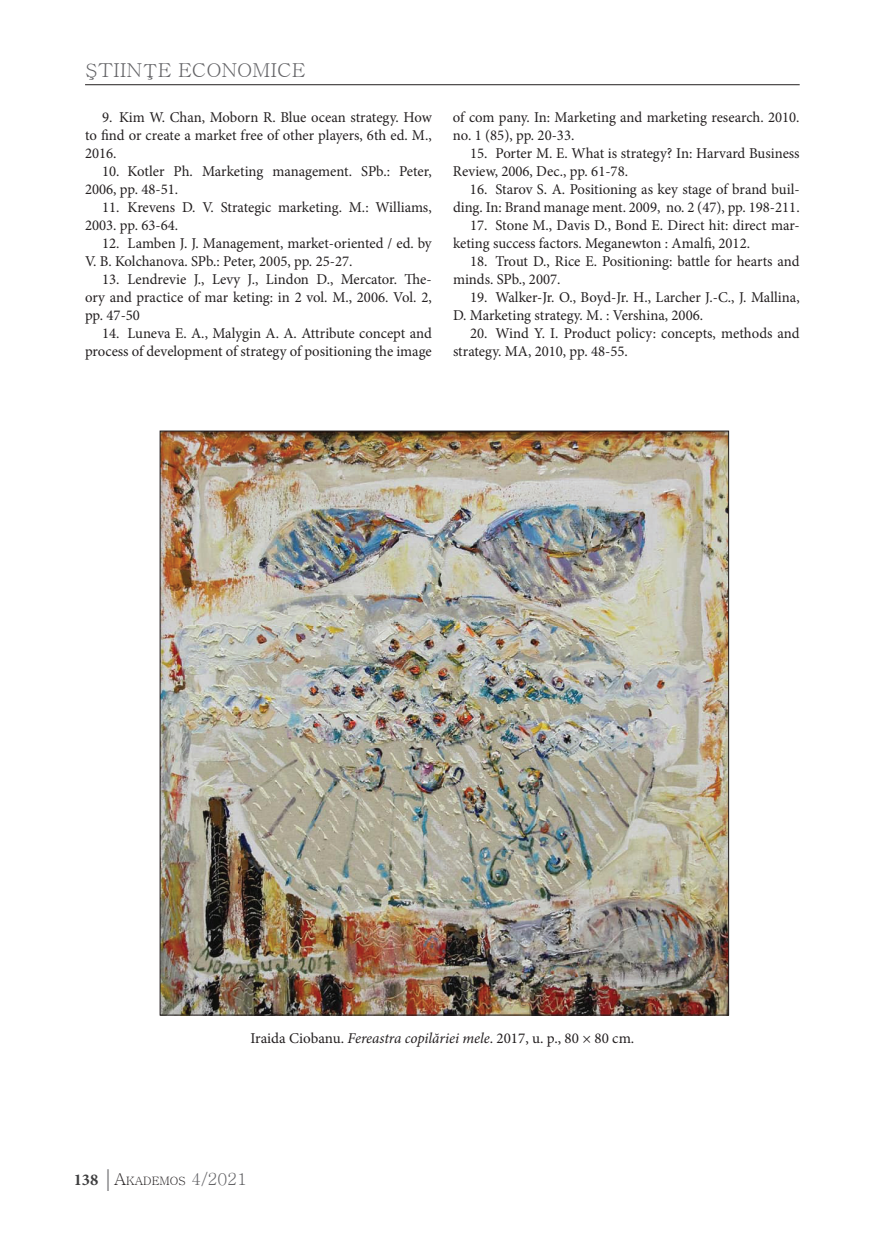
<style>
.page{position:relative;width:872px;height:1234px;background:#fff}
.page>*{position:absolute;margin:0;border:0;box-sizing:border-box;transform-origin:0 0}
.t1{font:19.2px "Batang";color:#636366;scale:1.06 1}
.t2{font:15px/18px "Minion Pro";color:#231f20}
.t3{font:11.55px "Batang";color:#231f20}
.s1{font-style:italic}
.s2{font-family:"Minion Pro";font-weight:700;font-size:16.5px;color:#3e3e3f}
.s3{font-family:"Garamond";font-size:24px;color:#636366}
.s4{font-size:16.5px}
.s5{font-size:16.5px;color:#636366}
</style>
<div class="page">
<hr style="left:85px;top:84px;width:714px;height:1px;background:#231f20">
<img style="left:162px;top:433px;width:565px;height:580px">
<p class="t1" style="left:85px;top:60px;width:208px">ŞTIINŢE ECONOMICE</p>
<p class="t2" style="left:85px;top:108px;width:348px;text-align:justify;text-indent:17px">9. Kim W. Chan, Moborn R. Blue ocean strategy. How to find or create a market free of other players, 6th ed. M., 2016.</p>
<p class="t2" style="left:85px;top:162px;width:348px;text-indent:17px">10. Kotler Ph. Marketing management. SPb.: Peter,<br>2006, pp. 48-51.</p>
<p class="t2" style="left:85px;top:198px;width:348px;text-indent:17px">11. Krevens D. V. Strategic marketing. M.: Williams,<br>2003. pp. 63-64.</p>
<p class="t2" style="left:85px;top:234px;width:348px;text-indent:17px">12. Lamben J. J. Management, market-oriented / ed. by<br>V. B. Kolchanova. SPb.: Peter, 2005, pp. 25-27.</p>
<p class="t2" style="left:85px;top:270px;width:348px;text-align:justify;text-indent:17px">13. Lendrevie J., Levy J., Lindon D., Mercator. The&shy;ory and practice of mar keting: in 2 vol. M., 2006. Vol. 2, pp. 47-50</p>
<p class="t2" style="left:85px;top:324px;width:348px;text-align:right">14. Luneva E. A., Malygin A. A. Attribute concept and process of development of strategy of positioning the image</p>
<p class="t2" style="left:453px;top:108px;width:348px">of com pany. In: Marketing and marketing research. 2010. no. 1 (85), pp. 20-33.</p>
<p class="t2" style="left:453px;top:144px;width:348px;text-indent:17px">15. Porter M. E. What is strategy? In: Harvard Business<br>Review, 2006, Dec., pp. 61-78.</p>
<p class="t2" style="left:453px;top:180px;width:348px;text-align:right">16. Starov S. A. Positioning as key stage of brand buil&shy;ding. In: Brand manage ment. 2009, no. 2 (47), pp. 198-211.</p>
<p class="t2" style="left:453px;top:216px;width:348px;text-indent:17px">17. Stone M., Davis D., Bond E. Direct hit: direct mar&shy;keting success factors. Meganewton : Amalfi, 2012.</p>
<p class="t2" style="left:453px;top:252px;width:348px;text-indent:17px">18. Trout D., Rice E. Positioning: battle for hearts and minds. SPb., 2007.</p>
<p class="t2" style="left:453px;top:288px;width:348px;text-indent:17px">19. Walker-Jr. O., Boyd-Jr. H., Larcher J.-C., J. Mallina,<br>D. Marketing strategy. M. : Vershina, 2006.</p>
<p class="t2" style="left:453px;top:324px;width:348px;text-indent:17px">20. Wind Y. I. Product policy: concepts, methods and strategy. MA, 2010, pp. 48-55.</p>
<p class="t2" style="left:250px;top:1028px;width:385px">Iraida Ciobanu. <span class="s1">Fereastra copilăriei mele</span>. 2017, u. p., 80 × 80 cm.</p>
<p class="t3" style="left:74px;top:1175px;width:175px"><span class="s2">138</span> <span class="s3">|</span><span class="s4">A</span>KADEMOS <span class="s5">4/2021</span></p>
</div>
